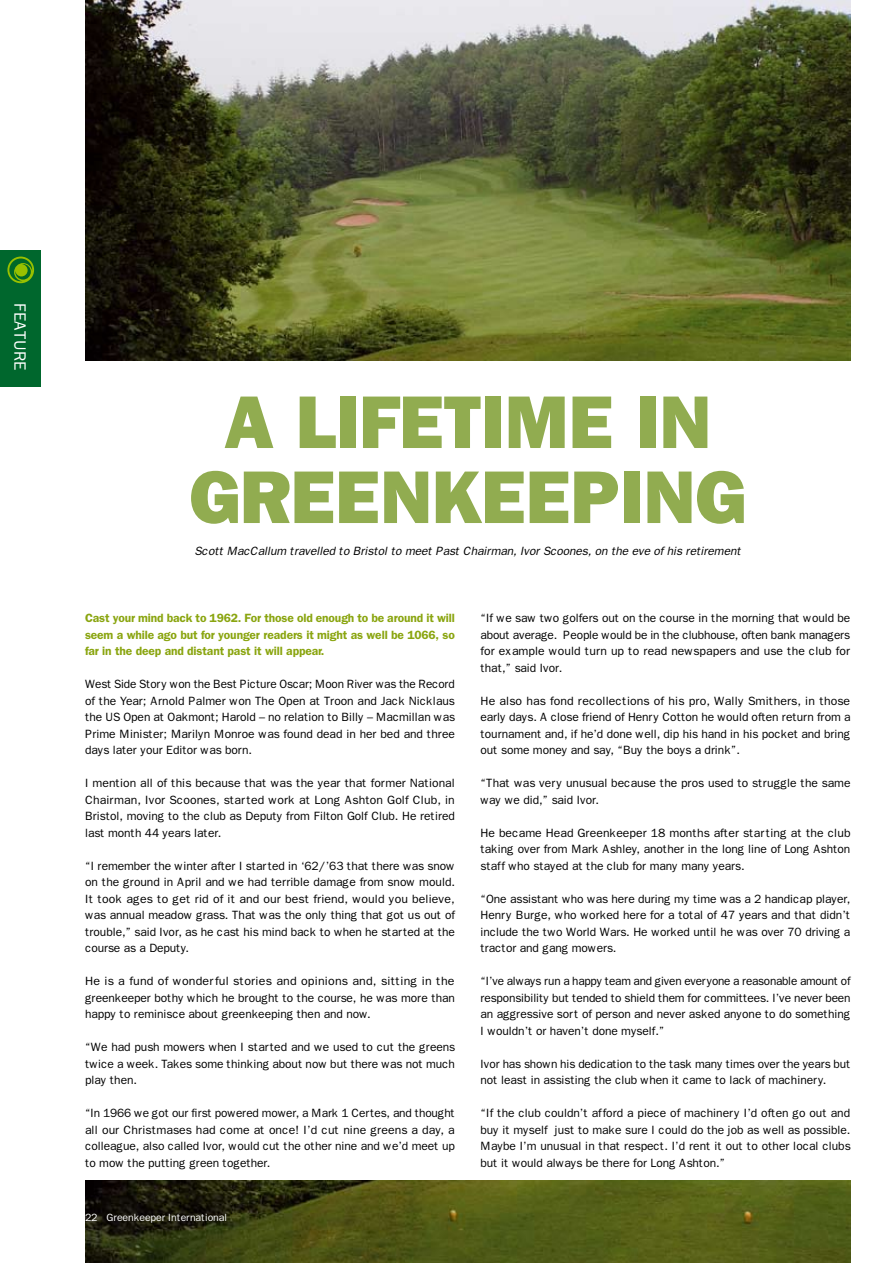
<style>
.page{position:relative;width:893px;height:1263px;background:#fff}
.page>*{position:absolute;margin:0;border:0;box-sizing:border-box;transform-origin:0 0}
.t1{font:800 75px "Franklin Gothic";color:#91ac50}
.t2{font:16.5px "Franklin Gothic";letter-spacing:-.005em;color:#fff}
.t3{font:12px/16.5px "Franklin Gothic";letter-spacing:-.01em;color:#000;text-align:justify}
.t4{font:12px/16.5px "Franklin Gothic";letter-spacing:-.01em;color:#000;text-align:justify;scale:1.04 1}
.t5{font:600 12px/16.5px "Franklin Gothic";letter-spacing:-.01em;color:#8aa510;text-align:justify}
.t6{font:italic 12px "Franklin Gothic";letter-spacing:-.01em;color:#000}
.t7{font:10.5px "Franklin Gothic";letter-spacing:-.01em;color:#fff}
</style>
<div class="page">
<div style="left:0;top:251px;width:41px;height:136px;background:#00672d"></div>
<svg style="left:7px;top:257px;width:27px;height:26px"></svg>
<svg style="left:9px;top:258px;width:23px;height:23px"></svg>
<img style="left:85px;top:0;width:765px;height:361px">
<img style="left:85px;top:1180px;width:765px;height:83px">
<h2 class="t2" style="left:30px;top:303px;width:69px;rotate:90deg">FEATURE</h2>
<h1 class="t1" style="left:224px;top:378px;width:152px">A LIFETIME</h1>
<h1 class="t1" style="left:635px;top:378px;width:35px">IN</h1>
<h1 class="t1" style="left:189px;top:453px;width:98px">GREEN</h1>
<h1 class="t1" style="left:432px;top:453px;width:94px">KEEPING</h1>
<p class="t6" style="left:195px;top:543px;width:548px">Scott MacCallum travelled to Bristol to meet Past Chairman, Ivor Scoones, on the eve of his retirement</p>
<p class="t5" style="left:85px;top:610px;width:371px">Cast your mind back to 1962. For those old enough to be around it will seem a while ago but for younger readers it might as well be 1066, so far in the deep and distant past it will appear.</p>
<p class="t3" style="left:85px;top:676px;width:371px">West Side Story won the Best Picture Oscar; Moon River was the Record of the Year; Arnold Palmer won The Open at Troon and Jack Nicklaus the US Open at Oakmont; Harold – no relation to Billy – Macmillan was Prime Minister; Marilyn Monroe was found dead in her bed and three days later your Editor was born.</p>
<p class="t3" style="left:85px;top:775px;width:371px">I mention all of this because that was the year that former National Chairman, Ivor Scoones, started work at Long Ashton Golf Club, in Bristol, moving to the club as Deputy from Filton Golf Club. He retired last month 44 years later.</p>
<p class="t3" style="left:85px;top:858px;width:372px">“I remember the winter after I started in ‘62/’63 that there was snow on the ground in April and we had terrible damage from snow mould.<br>It took ages to get rid of it and our best friend, would you believe, was annual meadow grass. That was the only thing that got us out of trouble,” said Ivor, as he cast his mind back to when he started at the course as a Deputy.</p>
<p class="t4" style="left:85px;top:973px;width:357px">He is a fund of wonderful stories and opinions and, sitting in the greenkeeper bothy which he brought to the course, he was more than happy to reminisce about greenkeeping then and now.</p>
<p class="t3" style="left:85px;top:1039px;width:372px">“We had push mowers when I started and we used to cut the greens twice a week. Takes some thinking about now but there was not much play then.</p>
<p class="t3" style="left:85px;top:1105px;width:372px">“In 1966 we got our first powered mower, a Mark 1 Certes, and thought all our Christmases had come at once! I’d cut nine greens a day, a colleague, also called Ivor, would cut the other nine and we’d meet up to mow the putting green together.</p>
<p class="t7" style="left:85px;top:1212px;width:144px">22 Greenkeeper International</p>
<p class="t3" style="left:480px;top:610px;width:371px">“If we saw two golfers out on the course in the morning that would be about average. People would be in the clubhouse, often bank managers for example would turn up to read newspapers and use the club for that,” said Ivor.</p>
<p class="t3" style="left:480px;top:693px;width:371px">He also has fond recollections of his pro, Wally Smithers, in those early days. A close friend of Henry Cotton he would often return from a tournament and, if he’d done well, dip his hand in his pocket and bring out some money and say, “Buy the boys a drink”.</p>
<p class="t3" style="left:480px;top:775px;width:372px">“That was very unusual because the pros used to struggle the same way we did,” said Ivor.</p>
<p class="t3" style="left:480px;top:825px;width:372px">He became Head Greenkeeper 18 months after starting at the club taking over from Mark Ashley, another in the long line of Long Ashton staff who stayed at the club for many many years.</p>
<p class="t3" style="left:480px;top:891px;width:371px">“One assistant who was here during my time was a 2 handicap player, Henry Burge, who worked here for a total of 47 years and that didn’t include the two World Wars. He worked until he was over 70 driving a tractor and gang mowers.</p>
<p class="t3" style="left:480px;top:973px;width:372px">“I’ve always run a happy team and given everyone a reasonable amount of responsibility but tended to shield them for committees. I’ve never been an aggressive sort of person and never asked anyone to do something I wouldn’t or haven’t done myself.”</p>
<p class="t3" style="left:480px;top:1056px;width:372px">Ivor has shown his dedication to the task many times over the years but not least in assisting the club when it came to lack of machinery.</p>
<p class="t3" style="left:480px;top:1105px;width:372px">“If the club couldn’t afford a piece of machinery I’d often go out and buy it myself just to make sure I could do the job as well as possible.<br>Maybe I’m unusual in that respect. I’d rent it out to other local clubs but it would always be there for Long Ashton.”</p>
</div>
